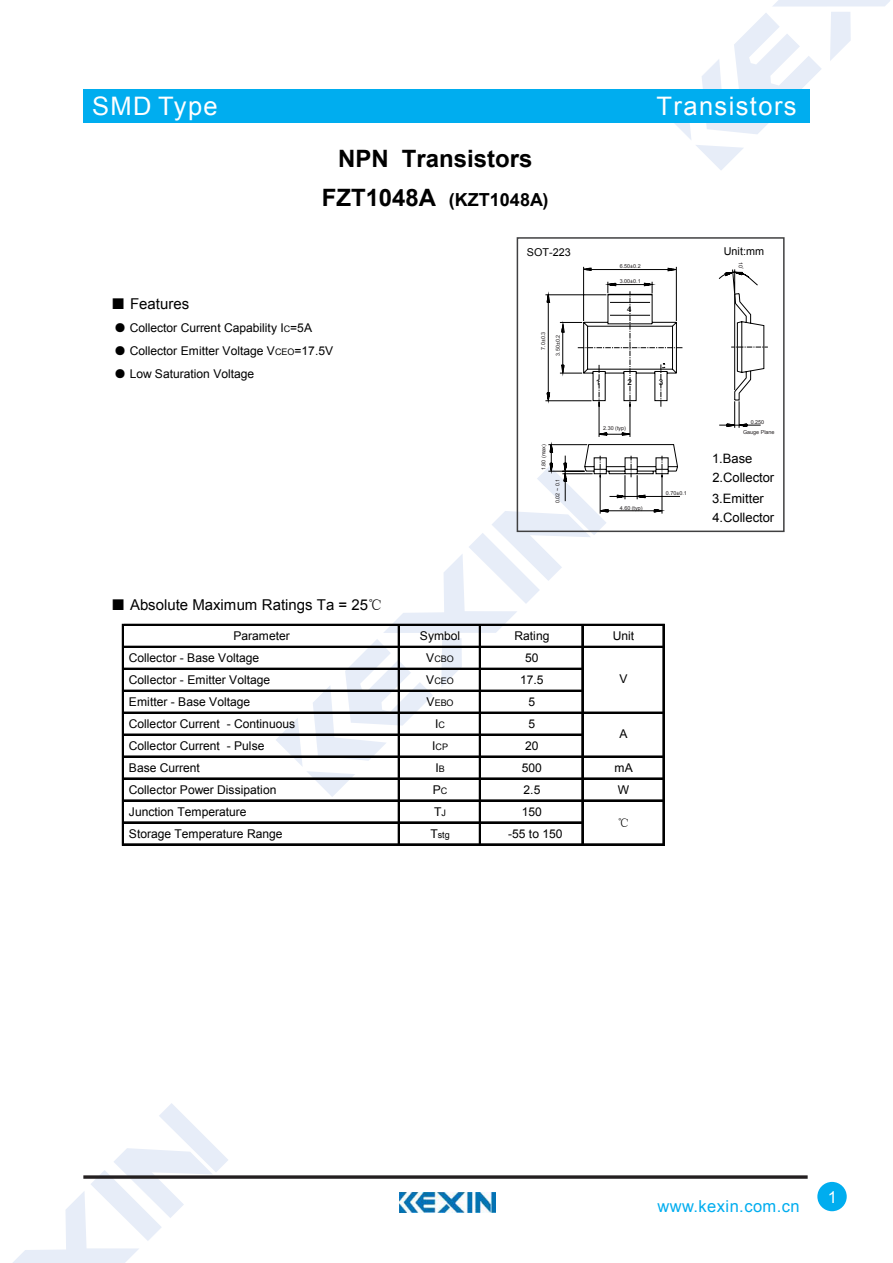
<style>
.page{position:relative;width:893px;height:1263px;background:#fff}
.page>*{position:absolute;margin:0;border:0;box-sizing:border-box;transform-origin:0 0}
.t1{font:25.5px "Arial";letter-spacing:.055em;color:#fff}
.t2{font:700 24px "Arial";color:#000}
.t3{font:700 18px "Arial";letter-spacing:.005em;color:#000}
.t4{font:16.5px "Arial";letter-spacing:.025em;color:#00adef}
.t5{font:16.5px "Arial";color:#fff}
.t6{font:15px "Arial";color:#000}
.t7{font:12.9px/19px "Arial";color:#000}
.t8{font:12px "Arial";letter-spacing:-.005em;color:#000}
.t9{font:12px "Sim Sun";color:#000}
.t10{font:10.8px "Arial";color:#000}
.t11{font:9px "Arial";color:#000}
.t12{font:8.1px "Arial";color:#000}
.t13{font:5.4px/9.8px "Arial";color:#231f20;text-align:center}
.t14{font:300 5.4px "Adobe Song Std";color:#231f20}
.s1{font-size:24px}
.s2{font-family:"Sim Sun"}
.s3{font-size:9px}
.s4{font-size:12px}
</style>
<div class="page">
<svg style="left:276px;top:466px;width:330px;height:331px"></svg>
<svg style="left:674px;top:0;width:216px;height:170px"></svg>
<svg style="left:13px;top:1103px;width:215px;height:160px"></svg>
<div style="left:83px;top:89px;width:726px;height:34px;background:#00adef"></div>
<svg style="left:83px;top:1175px;width:725px;height:4px;background:#433f40"></svg>
<div style="left:817px;top:1182px;width:30px;height:29px;background:#00adef;border-radius:50%"></div>
<img style="left:400px;top:1193px;width:95px;height:20px">
<svg style="left:545px;top:266px;width:216px;height:248px"></svg>
<svg style="left:630px;top:291px;width:1px;height:41px"></svg>
<svg style="left:561px;top:319px;width:4px;height:14px"></svg>
<svg style="left:561px;top:365px;width:4px;height:14px"></svg>
<svg style="left:582px;top:267px;width:10px;height:4px"></svg>
<svg style="left:668px;top:268px;width:8px;height:3px"></svg>
<div style="left:517px;top:237px;width:267px;height:295px;border:2px solid #404041"></div>
<hr style="left:122px;top:624px;width:2px;height:221px;background:#000">
<hr style="left:398px;top:626px;width:2px;height:219px;background:#000">
<hr style="left:479px;top:626px;width:2px;height:219px;background:#000">
<hr style="left:581px;top:626px;width:1px;height:219px;background:#000">
<hr style="left:582px;top:626px;width:1px;height:219px;background:#000">
<hr style="left:663px;top:626px;width:1px;height:219px;background:#000">
<hr style="left:124px;top:624px;width:540px;height:2px;background:#000">
<hr style="left:124px;top:646px;width:540px;height:2px;background:#000">
<hr style="left:124px;top:668px;width:459px;height:2px;background:#000">
<hr style="left:124px;top:690px;width:459px;height:2px;background:#000">
<hr style="left:124px;top:712px;width:540px;height:1px;background:#000">
<hr style="left:124px;top:734px;width:459px;height:1px;background:#000">
<hr style="left:124px;top:756px;width:540px;height:1px;background:#000">
<hr style="left:124px;top:778px;width:540px;height:1px;background:#000">
<hr style="left:124px;top:800px;width:540px;height:1px;background:#000">
<hr style="left:124px;top:822px;width:459px;height:1px;background:#000">
<hr style="left:124px;top:844px;width:540px;height:1px;background:#000">
<h1 class="t1" style="left:92px;top:89px;width:127px">SMD Type</h1>
<h2 class="t2" style="left:338px;top:143px;width:196px">NPN Transistors</h2>
<h3 class="t3" style="left:322px;top:188px;width:228px"><span class="s1">FZT1048A</span> (KZT1048A)</h3>
<h1 class="t1" style="left:657px;top:89px;width:141px">Transistors</h1>
<p class="t10" style="left:527px;top:245px;width:45px">SOT-223</p>
<p class="t10" style="left:724px;top:245px;width:42px">Unit:mm</p>
<p class="t13" style="left:620px;top:261px;width:22px">6.50±0.2</p>
<p class="t13" style="left:620px;top:276px;width:22px">3.00±0.1</p>
<p class="t13" style="left:746px;top:262px;width:8px;rotate:90deg">10</p>
<p class="t14" style="left:747px;top:267px;width:7px;rotate:90deg">。</p>
<p class="t6" style="left:111px;top:293px;width:80px"><span class="s2">■</span> Features</p>
<p class="t8" style="left:114px;top:320px;width:199px"><span class="s2">●</span> Collector Current Capability I<span class="s3">C</span>=5A</p>
<p class="t8" style="left:114px;top:343px;width:220px"><span class="s2">●</span> Collector Emitter Voltage V<span class="s3">CEO</span>=17.5V</p>
<p class="t8" style="left:114px;top:366px;width:142px"><span class="s2">●</span> Low Saturation Voltage</p>
<p class="t13" style="left:538px;top:350px;width:19px;rotate:-90deg">7.0±0.3</p>
<p class="t13" style="left:553px;top:356px;width:22px;rotate:-90deg">3.50±0.2</p>
<p class="t13" style="left:539px;top:470px;width:27px;rotate:-90deg">1.80 (max)</p>
<p class="t12" style="left:627px;top:304px;width:6px">4</p>
<p class="t12" style="left:596px;top:377px;width:6px">1</p>
<p class="t12" style="left:627px;top:377px;width:6px">2</p>
<p class="t12" style="left:659px;top:377px;width:6px">3</p>
<p class="t13" style="left:603px;top:423px;width:24px">2.30 (typ)</p>
<p class="t13" style="left:553px;top:503px;width:26px;rotate:-90deg">0.02 ~ 0.1</p>
<p class="t13" style="left:666px;top:488px;width:22px">0.70±0.1</p>
<p class="t13" style="left:620px;top:503px;width:24px">4.60 (typ)</p>
<p class="t13" style="left:743px;top:417px;width:33px">0.250<br>Gauge Plane</p>
<p class="t7" style="left:712px;top:449px;width:64px">1.Base<br>2.Collector</p>
<p class="t7" style="left:712px;top:489px;width:64px">3.Emitter<br>4.Collector</p>
<p class="t6" style="left:111px;top:595px;width:273px"><span class="s2">■</span> Absolute Maximum Ratings Ta = 25<span class="s2">℃</span></p>
<p class="t8" style="left:233px;top:628px;width:58px">Parameter</p>
<p class="t8" style="left:420px;top:628px;width:42px">Symbol</p>
<p class="t8" style="left:514px;top:628px;width:36px">Rating</p>
<p class="t8" style="left:613px;top:628px;width:23px">Unit</p>
<p class="t8" style="left:129px;top:650px;width:132px">Collector - Base Voltage</p>
<p class="t11" style="left:426px;top:653px;width:29px"><span class="s4">V</span>CBO</p>
<p class="t8" style="left:525px;top:650px;width:15px">50</p>
<p class="t8" style="left:129px;top:672px;width:143px">Collector - Emitter Voltage</p>
<p class="t11" style="left:426px;top:675px;width:29px"><span class="s4">V</span>CEO</p>
<p class="t8" style="left:520px;top:672px;width:25px">17.5</p>
<p class="t8" style="left:129px;top:694px;width:123px">Emitter - Base Voltage</p>
<p class="t11" style="left:427px;top:697px;width:29px"><span class="s4">V</span>EBO</p>
<p class="t8" style="left:529px;top:694px;width:8px">5</p>
<p class="t8" style="left:129px;top:716px;width:168px">Collector Current - Continuous</p>
<p class="t8" style="left:435px;top:716px;width:11px">I<span class="s3">C</span></p>
<p class="t8" style="left:529px;top:716px;width:8px">5</p>
<p class="t8" style="left:129px;top:738px;width:137px">Collector Current - Pulse</p>
<p class="t11" style="left:432px;top:741px;width:17px"><span class="s4">I</span>CP</p>
<p class="t8" style="left:525px;top:738px;width:15px">20</p>
<p class="t8" style="left:129px;top:760px;width:72px">Base Current</p>
<p class="t8" style="left:435px;top:760px;width:11px">I<span class="s3">B</span></p>
<p class="t8" style="left:522px;top:760px;width:22px">500</p>
<p class="t8" style="left:614px;top:760px;width:20px">mA</p>
<p class="t8" style="left:129px;top:782px;width:149px">Collector Power Dissipation</p>
<p class="t8" style="left:433px;top:782px;width:16px">P<span class="s3">C</span></p>
<p class="t8" style="left:523px;top:782px;width:18px">2.5</p>
<p class="t8" style="left:618px;top:782px;width:13px">W</p>
<p class="t8" style="left:129px;top:804px;width:119px">Junction Temperature</p>
<p class="t8" style="left:434px;top:804px;width:13px">T<span class="s3">J</span></p>
<p class="t8" style="left:522px;top:804px;width:22px">150</p>
<p class="t8" style="left:129px;top:826px;width:155px">Storage Temperature Range</p>
<p class="t11" style="left:430px;top:829px;width:21px"><span class="s4">T</span>stg</p>
<p class="t8" style="left:508px;top:826px;width:56px">-55 to 150</p>
<p class="t8" style="left:620px;top:671px;width:10px">V</p>
<p class="t8" style="left:620px;top:726px;width:10px">A</p>
<p class="t9" style="left:618px;top:817px;width:14px">℃</p>
<h3 class="t4" style="left:657px;top:1196px;width:144px">www.kexin.com.cn</h3>
<h3 class="t5" style="left:828px;top:1186px;width:11px">1</h3>
</div>
